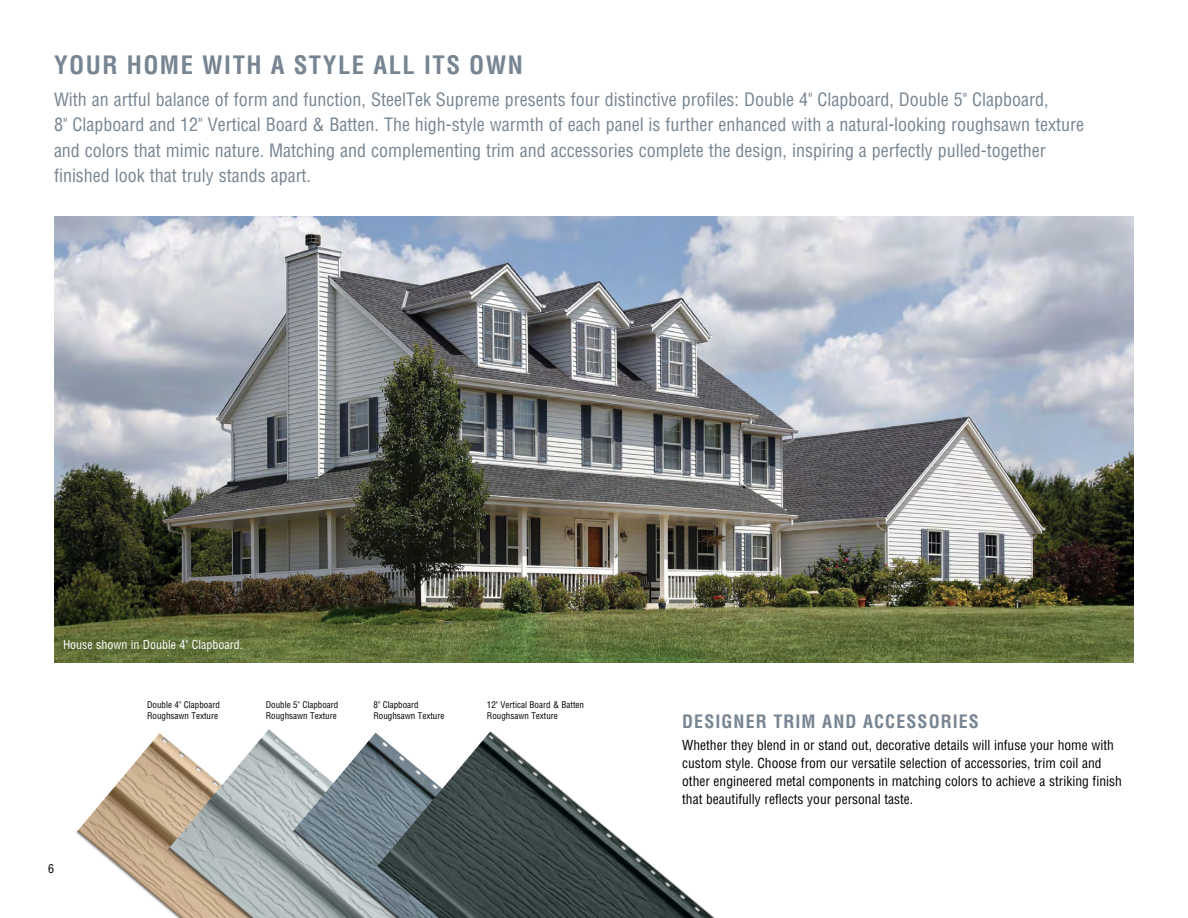
<style>
.page{position:relative;width:1188px;height:918px;background:#fff}
.page>*{position:absolute;margin:0;border:0;box-sizing:border-box;transform-origin:0 0}
.t1{font:700 condensed 24.75px "Helvetica LT Pro";letter-spacing:.06em;color:#778592}
.t2{font:condensed 18px/25.5px "Helvetica LT Pro";color:#778592}
.t3{font:700 condensed 18px "Helvetica LT Pro";letter-spacing:.06em;color:#778592}
.t4{font:condensed 13.5px/18px "Helvetica LT Pro";color:#000}
.t5{font:condensed 12px "Helvetica LT Pro";color:#fff}
.t6{font:condensed 12px "Helvetica LT Pro";color:#000}
.t7{font:condensed 9px/10.5px "Helvetica LT Pro";color:#000}
</style>
<div class="page">
<img style="left:54px;top:216px;width:1080px;height:446px">
<img style="left:76px;top:733px;width:88px;height:174px">
<img style="left:164px;top:729px;width:212px;height:189px">
<img style="left:290px;top:733px;width:87px;height:185px">
<img style="left:377px;top:731px;width:338px;height:187px">
<h1 class="t1" style="left:54px;top:48px;width:471px">YOUR HOME WITH A STYLE ALL ITS OWN</h1>
<p class="t2" style="left:54px;top:86px;width:1032px">With an artful balance of form and function, SteelTek Supreme presents four distinctive profiles: Double 4" Clapboard, Double 5" Clapboard,<br>8" Clapboard and 12" Vertical Board &amp; Batten. The high-style warmth of each panel is further enhanced with a natural-looking roughsawn texture and colors that mimic nature. Matching and complementing trim and accessories complete the design, inspiring a perfectly pulled-together finished look that truly stands apart.</p>
<p class="t5" style="left:63px;top:638px;width:181px">House shown in Double 4" Clapboard.</p>
<p class="t7" style="left:147px;top:700px;width:74px">Double 4" Clapboard<br>Roughsawn Texture</p>
<p class="t7" style="left:374px;top:700px;width:72px">8" Clapboard<br>Roughsawn Texture</p>
<p class="t7" style="left:487px;top:700px;width:99px">12" Vertical Board &amp; Batten<br>Roughsawn Texture</p>
<p class="t7" style="left:266px;top:700px;width:74px">Double 5" Clapboard<br>Roughsawn Texture</p>
<p class="t6" style="left:48px;top:861px;width:7px">6</p>
<p class="t3" style="left:682px;top:709px;width:298px">DESIGNER TRIM AND ACCESSORIES</p>
<p class="t4" style="left:682px;top:736px;width:441px">Whether they blend in or stand out, decorative details will infuse your home with custom style. Choose from our versatile selection of accessories, trim coil and other engineered metal components in matching colors to achieve a striking finish that beautifully reflects your personal taste.</p>
</div>
